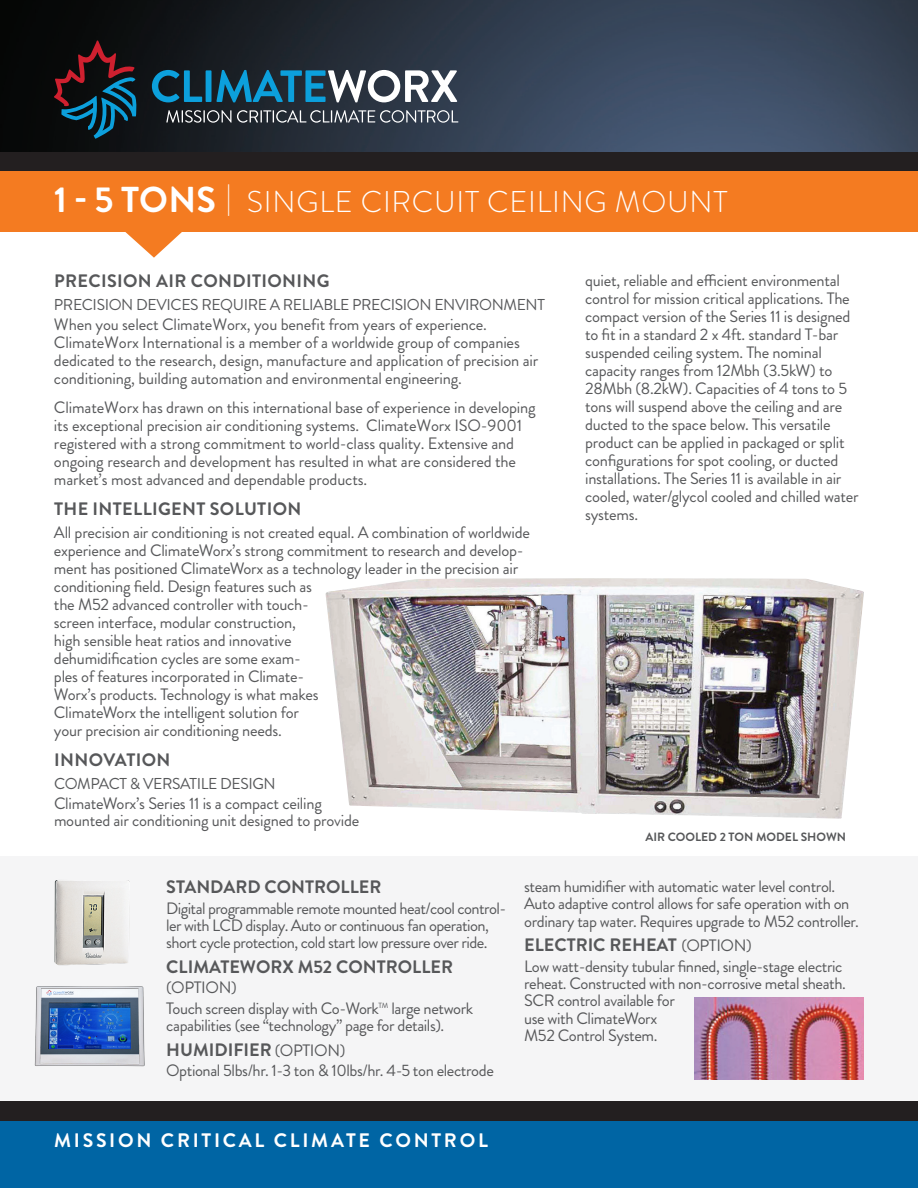
<style>
.page{position:relative;width:918px;height:1188px;background:#fff}
.page>*{position:absolute;margin:0;border:0;box-sizing:border-box;transform-origin:0 0}
.t1{font:300 30px "Brandon Grotesque";letter-spacing:.025em;color:#fff}
.t2{font:700 19.5px "Brandon Grotesque";letter-spacing:.14em;color:#fff}
.Body_Header{font:700 18px "Brandon Grotesque";color:#57585a}
.Body_Header-2{font:700 18px "Brandon Grotesque";letter-spacing:.02em;color:#57585a}
.t3{font:16.5px/18px "Brandon Grotesque";letter-spacing:-.015em;color:#57585a}
.t4{font:16.5px/17.2px "Brandon Grotesque";letter-spacing:-.035em;color:#57585a}
.t5{font:15.75px "Brandon Grotesque";letter-spacing:-.025em;color:#57585a}
.t6{font:700 12px "Brandon Grotesque";color:#57585a}
.s1{font-weight:700;font-size:36px}
.s2{font-weight:400;font-size:16.5px}
</style>
<div class="page">
<div style="left:0;top:1112px;width:918px;height:76px;background:#0065a4"></div>
<div style="left:0;top:1101px;width:918px;height:19px;background:#231f20"></div>
<div style="left:0;top:856px;width:918px;height:245px;background:#f5f5f6"></div>
<img style="left:326px;top:578px;width:538px;height:241px">
<img style="left:0;top:0;width:918px;height:152px">
<svg style="left:152px;top:70px;width:50px;height:32px;background:#104c66"></svg>
<div style="left:206px;top:70px;width:6px;height:32px;background:#0ca0dc"></div>
<svg style="left:216px;top:70px;width:241px;height:32px"></svg>
<svg style="left:166px;top:110px;width:65px;height:13px"></svg>
<svg style="left:237px;top:110px;width:221px;height:13px;background:#5d646d"></svg>
<svg style="left:54px;top:40px;width:83px;height:99px;background:#1e242e"></svg>
<div style="left:0;top:152px;width:918px;height:20px;background:#231f20"></div>
<div style="left:0;top:171px;width:918px;height:60px;background:#f47b21"></div>
<svg style="left:118px;top:231px;width:72px;height:27px"></svg>
<img style="left:34px;top:986px;width:111px;height:81px">
<img style="left:55px;top:880px;width:75px;height:85px">
<img style="left:694px;top:998px;width:170px;height:82px">
<p class="t1" style="left:54px;top:181px;width:675px"><span class="s1">1 - 5 TONS</span> | SINGLE CIRCUIT CEILING MOUNT</p>
<p class="Body_Header-2" style="left:54px;top:268px;width:277px">PRECISION AIR CONDITIONING</p>
<p class="t5" style="left:54px;top:293px;width:492px">PRECISION DEVICES REQUIRE A RELIABLE PRECISION ENVIRONMENT</p>
<p class="t3" style="left:54px;top:316px;width:486px">When you select ClimateWorx, you benefit from years of experience.<br>ClimateWorx International is a member of a worldwide group of companies dedicated to the research, design, manufacture and application of precision air conditioning, building automation and environmental engineering.</p>
<p class="t3" style="left:54px;top:399px;width:483px">ClimateWorx has drawn on this international base of experience in developing its exceptional precision air conditioning systems. ClimateWorx ISO-9001 registered with a strong commitment to world-class quality. Extensive and ongoing research and development has resulted in what are considered the market’s most advanced and dependable products.</p>
<p class="Body_Header-2" style="left:54px;top:496px;width:249px">THE INTELLIGENT SOLUTION</p>
<p class="t3" style="left:54px;top:523px;width:478px">All precision air conditioning is not created equal. A combination of worldwide experience and ClimateWorx’s strong commitment to research and develop&shy;ment has positioned ClimateWorx as a technology leader in the precision air conditioning field. Design features such as<br>the M52 advanced controller with touch-<br>screen interface, modular construction,<br>high sensible heat ratios and innovative<br>dehumidification cycles are some exam-<br>ples of features incorporated in Climate-<br>Worx’s products. Technology is what makes<br>ClimateWorx the intelligent solution for<br>your precision air conditioning needs.</p>
<p class="Body_Header-2" style="left:54px;top:747px;width:118px">INNOVATION</p>
<p class="t5" style="left:54px;top:772px;width:223px">COMPACT &amp; VERSATILE DESIGN</p>
<p class="t3" style="left:54px;top:795px;width:307px;line-height:17.2px">ClimateWorx’s Series 11 is a compact ceiling mounted air conditioning unit designed to provide</p>
<p class="t3" style="left:585px;top:272px;width:275px">quiet, reliable and efficient environmental control for mission critical applications. The compact version of the Series 11 is designed to fit in a standard 2 x 4ft. standard T-bar suspended ceiling system. The nominal capacity ranges from 12Mbh (3.5kW) to 28Mbh (8.2kW). Capacities of 4 tons to 5 tons will suspend above the ceiling and are ducted to the space below. This versatile product can be applied in packaged or split configurations for spot cooling, or ducted installations. The Series 11 is available in air cooled, water/glycol cooled and chilled water systems.</p>
<p class="t6" style="left:645px;top:829px;width:202px">AIR COOLED 2 TON MODEL SHOWN</p>
<p class="Body_Header" style="left:166px;top:874px;width:217px">STANDARD CONTROLLER</p>
<p class="t4" style="left:166px;top:900px;width:341px">Digital programmable remote mounted heat/cool control&shy;ler with LCD display. Auto or continuous fan operation, short cycle protection, cold start low pressure over ride.</p>
<p class="Body_Header" style="left:166px;top:954px;width:288px">CLIMATEWORX M52 CONTROLLER</p>
<p class="t3" style="left:166px;top:979px;width:72px">(OPTION)</p>
<p class="t3" style="left:166px;top:1000px;width:308px;line-height:17.2px">Touch screen display with Co-Work<sup>TM</sup> large network capabilities (see “technology” page for details).</p>
<p class="Body_Header" style="left:166px;top:1037px;width:181px">HUMIDIFIER <span class="s2">(OPTION)</span></p>
<p class="t3" style="left:166px;top:1062px;width:329px">Optional 5lbs/hr. 1-3 ton &amp; 10lbs/hr. 4-5 ton electrode</p>
<p class="t3" style="left:524px;top:878px;width:336px;line-height:17.2px">steam humidifier with automatic water level control.<br>Auto adaptive control allows for safe operation with on ordinary tap water. Requires upgrade to M52 controller.</p>
<p class="Body_Header" style="left:524px;top:933px;width:229px">ELECTRIC REHEAT <span class="s2">(OPTION)</span></p>
<p class="t3" style="left:524px;top:958px;width:323px;line-height:17.2px">Low watt-density tubular finned, single-stage electric reheat. Constructed with non-corrosive metal sheath.<br>SCR control available for<br>use with ClimateWorx<br>M52 Control System.</p>
<p class="t2" style="left:54px;top:1127px;width:435px">MISSION CRITICAL CLIMATE CONTROL</p>
</div>
